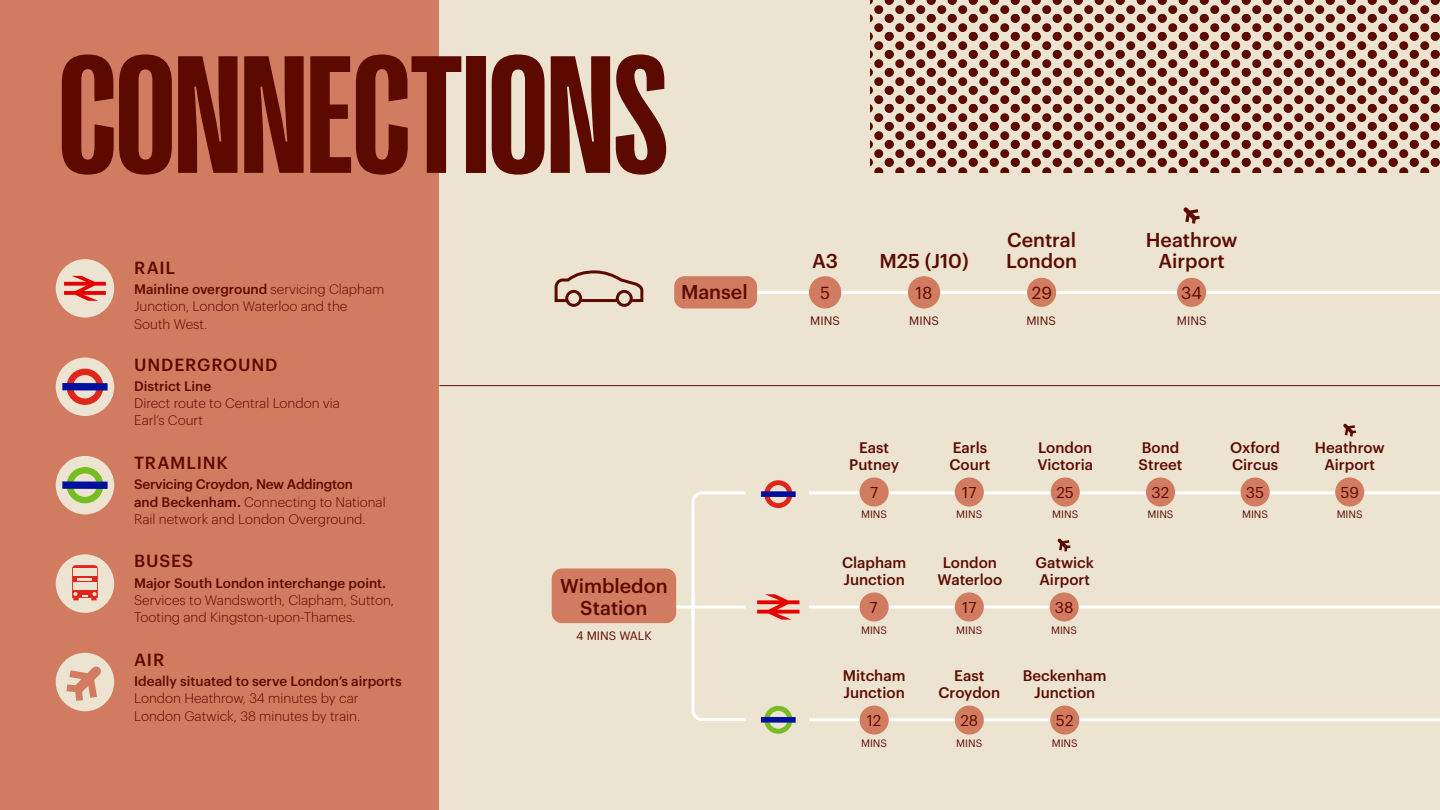
<style>
.page{position:relative;width:1440px;height:810px;background:#fff}
.page>*{position:absolute;margin:0;border:0;box-sizing:border-box;transform-origin:0 0}
.t1{font:170.62px "Right Grotesk Tight Dark";letter-spacing:-.005em;color:#5c0a00}
.t2{font:500 19.65px/20.5px "Graphik";color:#5c0a00;text-align:center}
.t3{font:500 17.25px "Graphik";letter-spacing:.05em;color:#5c0a00}
.t4{font:17.1px "Graphik";color:#5c0a00}
.t5{font:15.38px "Graphik";color:#5c0a00}
.t6{font:500 15px/16.5px "Graphik";color:#5c0a00}
.t7{font:300 13.5px/17.2px "Graphik";color:#5c0a00}
.t8{font:500 13.5px "Graphik";color:#5c0a00}
.t9{font:11.93px "Graphik";color:#5c0a00}
.t10{font:10.5px "Graphik";color:#5c0a00}
.s1{font-weight:500}
</style>
<div class="page">
<div style="left:0;top:0;width:440px;height:810px;background:#d17b60"></div>
<div style="left:440px;top:0;width:1000px;height:810px;background:#ece3d1"></div>
<svg style="left:871px;top:0;width:569px;height:173px"></svg>
<div style="left:56px;top:259px;width:58px;height:59px;background:#ece3d1;border-radius:50%"></div>
<svg style="left:64px;top:276px;width:42px;height:25px"></svg>
<div style="left:56px;top:653px;width:58px;height:58px;background:#ece3d1;border-radius:50%"></div>
<svg style="left:59px;top:666px;width:43px;height:42px"></svg>
<div style="left:56px;top:456px;width:58px;height:58px;background:#ece3d1;border-radius:50%"></div>
<svg style="left:62px;top:467px;width:46px;height:36px"></svg>
<div style="left:56px;top:358px;width:58px;height:58px;background:#ece3d1;border-radius:50%"></div>
<svg style="left:62px;top:369px;width:46px;height:36px"></svg>
<div style="left:56px;top:554px;width:58px;height:59px;background:#ece3d1;border-radius:50%"></div>
<svg style="left:72px;top:565px;width:26px;height:35px"></svg>
<hr style="left:727px;top:291px;width:713px;height:3px;background:#fff">
<div style="left:1177px;top:278px;width:29px;height:29px;background:#d17b60;border-radius:50%"></div>
<div style="left:809px;top:276px;width:32px;height:32px;background:#d17b60;border-radius:50%"></div>
<div style="left:1027px;top:278px;width:29px;height:29px;background:#d17b60;border-radius:50%"></div>
<div style="left:908px;top:276px;width:32px;height:32px;background:#d17b60;border-radius:50%"></div>
<svg style="left:1183px;top:207px;width:17px;height:17px"></svg>
<svg style="left:554px;top:270px;width:90px;height:34px"></svg>
<div style="left:617px;top:291px;width:14px;height:14px;background:#ede3d1;border-radius:50%"></div>
<div style="left:616px;top:290px;width:17px;height:17px;border:3px solid #5c0a00;border-radius:50%"></div>
<div style="left:567px;top:291px;width:14px;height:14px;background:#ede3d1;border-radius:50%"></div>
<div style="left:565px;top:290px;width:17px;height:17px;border:3px solid #5c0a00;border-radius:50%"></div>
<div style="left:674px;top:276px;width:83px;height:32px;background:#d17b60;border-radius:10px"></div>
<hr style="left:440px;top:385px;width:1000px;height:1px;background:#5c0a00">
<svg style="left:1343px;top:424px;width:14px;height:13px"></svg>
<svg style="left:1057px;top:538px;width:14px;height:14px"></svg>
<svg style="left:761px;top:480px;width:35px;height:28px"></svg>
<svg style="left:761px;top:706px;width:35px;height:28px"></svg>
<svg style="left:757px;top:594px;width:42px;height:26px"></svg>
<hr style="left:676px;top:605px;width:70px;height:3px;background:#fff">
<div style="left:552px;top:568px;width:124px;height:55px;background:#d17b60;border-radius:10px"></div>
<hr style="left:809px;top:605px;width:631px;height:3px;background:#fff">
<hr style="left:809px;top:718px;width:631px;height:3px;background:#fff">
<hr style="left:809px;top:491px;width:631px;height:3px;background:#fff">
<svg style="left:690px;top:491px;width:56px;height:230px"></svg>
<div style="left:860px;top:592px;width:29px;height:30px;background:#d17b60;border-radius:50%"></div>
<div style="left:860px;top:477px;width:29px;height:30px;background:#d17b60;border-radius:50%"></div>
<div style="left:955px;top:706px;width:29px;height:29px;background:#d17b60;border-radius:50%"></div>
<div style="left:860px;top:706px;width:29px;height:29px;background:#d17b60;border-radius:50%"></div>
<div style="left:1050px;top:706px;width:29px;height:29px;background:#d17b60;border-radius:50%"></div>
<div style="left:1051px;top:477px;width:29px;height:30px;background:#d17b60;border-radius:50%"></div>
<div style="left:1146px;top:477px;width:29px;height:30px;background:#d17b60;border-radius:50%"></div>
<div style="left:1241px;top:477px;width:29px;height:30px;background:#d17b60;border-radius:50%"></div>
<div style="left:955px;top:592px;width:29px;height:30px;background:#d17b60;border-radius:50%"></div>
<div style="left:955px;top:477px;width:29px;height:30px;background:#d17b60;border-radius:50%"></div>
<div style="left:1050px;top:592px;width:29px;height:30px;background:#d17b60;border-radius:50%"></div>
<div style="left:1335px;top:477px;width:29px;height:30px;background:#d17b60;border-radius:50%"></div>
<h1 class="t1" style="left:59px;top:27px;width:611px">CONNECTIONS</h1>
<p class="t3" style="left:134px;top:255px;width:42px">RAIL</p>
<p class="t7" style="left:134px;top:280px;width:252px"><span class="s1">Mainline overground</span> servicing Clapham<br>Junction, London Waterloo and the<br>South West.</p>
<p class="t3" style="left:134px;top:351px;width:145px">UNDERGROUND</p>
<p class="t8" style="left:134px;top:376px;width:79px">District Line</p>
<p class="t7" style="left:134px;top:394px;width:207px">Direct route to Central London via<br>Earl’s Court</p>
<p class="t3" style="left:134px;top:450px;width:95px">TRAMLINK</p>
<p class="t7" style="left:134px;top:475px;width:253px"><span class="s1">Servicing Croydon, New Addington<br>and Beckenham.</span> Connecting to National<br>Rail network and London Overground.</p>
<p class="t3" style="left:134px;top:548px;width:60px">BUSES</p>
<p class="t8" style="left:134px;top:573px;width:254px">Major South London interchange point.</p>
<p class="t7" style="left:134px;top:590px;width:261px">Services to Wandsworth, Clapham, Sutton,<br>Tooting and Kingston-upon-Thames.</p>
<p class="t3" style="left:134px;top:646px;width:32px">AIR</p>
<p class="t8" style="left:134px;top:671px;width:269px">Ideally situated to serve London’s airports</p>
<p class="t7" style="left:134px;top:689px;width:228px">London Heathrow, 34 minutes by car<br>London Gatwick, 38 minutes by train.</p>
<h2 class="t2" style="left:681px;top:280px;width:68px">Mansel</h2>
<h2 class="t2" style="left:560px;top:573px;width:109px;line-height:22.2px">Wimbledon<br>Station</h2>
<p class="t9" style="left:576px;top:627px;width:77px">4 MINS WALK</p>
<h2 class="t2" style="left:812px;top:249px;width:28px">A3</h2>
<h2 class="t2" style="left:879px;top:249px;width:91px">M25 (J10)</h2>
<h2 class="t2" style="left:1006px;top:228px;width:72px;text-align:left">Central<br>London</h2>
<h2 class="t2" style="left:1146px;top:228px;width:93px">Heathrow<br>Airport</h2>
<p class="t4" style="left:820px;top:280px;width:12px">5</p>
<p class="t4" style="left:915px;top:280px;width:19px">18</p>
<p class="t4" style="left:1032px;top:280px;width:22px">29</p>
<p class="t4" style="left:1181px;top:280px;width:22px">34</p>
<p class="t9" style="left:810px;top:312px;width:31px">MINS</p>
<p class="t9" style="left:909px;top:312px;width:31px">MINS</p>
<p class="t9" style="left:1026px;top:312px;width:31px">MINS</p>
<p class="t9" style="left:1177px;top:312px;width:31px">MINS</p>
<p class="t6" style="left:849px;top:438px;width:51px;text-align:center">East<br>Putney</p>
<p class="t6" style="left:950px;top:438px;width:42px">Earls<br>Court</p>
<p class="t6" style="left:1037px;top:438px;width:57px">London<br>Victoria</p>
<p class="t6" style="left:1139px;top:438px;width:45px">Bond<br>Street</p>
<p class="t6" style="left:1230px;top:438px;width:51px">Oxford<br>Circus</p>
<p class="t6" style="left:1315px;top:438px;width:71px;text-align:center">Heathrow<br>Airport</p>
<p class="t5" style="left:870px;top:481px;width:10px">7</p>
<p class="t5" style="left:962px;top:481px;width:16px">17</p>
<p class="t5" style="left:1056px;top:481px;width:19px">25</p>
<p class="t5" style="left:1152px;top:481px;width:19px">32</p>
<p class="t5" style="left:1246px;top:481px;width:20px">35</p>
<p class="t5" style="left:1341px;top:481px;width:20px">59</p>
<p class="t10" style="left:861px;top:507px;width:28px">MINS</p>
<p class="t10" style="left:956px;top:507px;width:28px">MINS</p>
<p class="t10" style="left:1052px;top:507px;width:28px">MINS</p>
<p class="t10" style="left:1147px;top:507px;width:28px">MINS</p>
<p class="t10" style="left:1242px;top:507px;width:28px">MINS</p>
<p class="t10" style="left:1337px;top:507px;width:28px">MINS</p>
<p class="t6" style="left:842px;top:553px;width:66px">Clapham<br>Junction</p>
<p class="t6" style="left:938px;top:553px;width:66px;text-align:center">London<br>Waterloo</p>
<p class="t6" style="left:1036px;top:553px;width:60px">Gatwick<br>Airport</p>
<p class="t5" style="left:870px;top:596px;width:10px">7</p>
<p class="t5" style="left:962px;top:596px;width:16px">17</p>
<p class="t5" style="left:1055px;top:596px;width:20px">38</p>
<p class="t10" style="left:861px;top:622px;width:28px">MINS</p>
<p class="t10" style="left:956px;top:622px;width:28px">MINS</p>
<p class="t10" style="left:1051px;top:622px;width:28px">MINS</p>
<p class="t6" style="left:843px;top:666px;width:64px">Mitcham<br>Junction</p>
<p class="t6" style="left:1023px;top:666px;width:85px;text-align:center">Beckenham<br>Junction</p>
<p class="t6" style="left:938px;top:666px;width:63px;text-align:center">East<br>Croydon</p>
<p class="t5" style="left:867px;top:709px;width:16px">12</p>
<p class="t5" style="left:960px;top:709px;width:19px">28</p>
<p class="t5" style="left:1056px;top:709px;width:19px">52</p>
<p class="t10" style="left:861px;top:735px;width:28px">MINS</p>
<p class="t10" style="left:956px;top:735px;width:28px">MINS</p>
<p class="t10" style="left:1052px;top:735px;width:28px">MINS</p>
</div>
